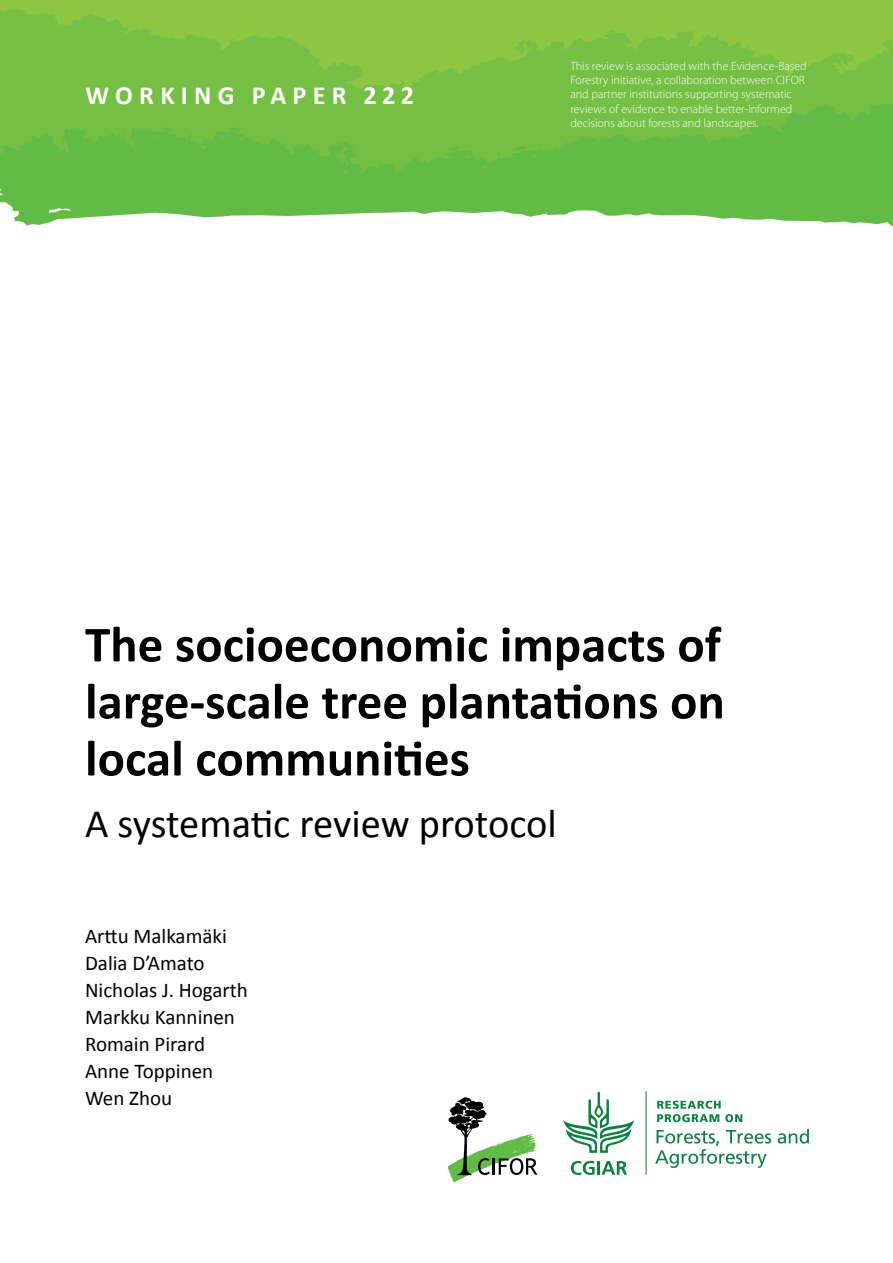
<style>
.page{position:relative;width:893px;height:1263px;background:#fff}
.page>*{position:absolute;margin:0;border:0;box-sizing:border-box;transform-origin:0 0}
.t1{font:700 51px/57px "Calibri";color:#000;text-align:justify}
.t2{font:40.5px "Calibri";letter-spacing:-.005em;color:#000}
.t3{font:700 26.25px "Calibri";letter-spacing:.24em;color:#fff}
.t4{font:21px/27px "Calibri";color:#000}
.t5{font:300 12px/14.4px "Myriad Pro";color:#fff}
</style>
<div class="page">
<svg style="left:447px;top:1097px;width:90px;height:85px"></svg>
<div style="left:0;top:90px;width:893px;height:6px;background:#75c044"></div>
<svg style="left:0;top:0;width:893px;height:90px;background:#81c342"></svg>
<svg style="left:619px;top:19px;width:3px;height:4px"></svg>
<svg style="left:810px;top:49px;width:31px;height:12px"></svg>
<svg style="left:522px;top:44px;width:6px;height:3px"></svg>
<svg style="left:0;top:96px;width:893px;height:131px;background:#75c255"></svg>
<svg style="left:563px;top:1091px;width:71px;height:62px"></svg>
<svg style="left:571px;top:1161px;width:24px;height:14px"></svg>
<hr style="left:597px;top:1161px;width:3px;height:14px;background:#0c8241">
<svg style="left:601px;top:1161px;width:26px;height:14px"></svg>
<svg style="left:657px;top:1101px;width:85px;height:21px"></svg>
<svg style="left:778px;top:1129px;width:31px;height:14px"></svg>
<svg style="left:655px;top:1130px;width:116px;height:38px"></svg>
<hr style="left:646px;top:1091px;width:1px;height:83px;background:#0c8241">
<h3 class="t3" style="left:86px;top:78px;width:330px">WORKING PAPER 222</h3>
<p class="t5" style="left:570px;top:58px;width:238px">This review is associated with the Evidence-Based Forestry initiative, a collaboration between CIFOR and partner institutions supporting systematic reviews of evidence to enable better-informed decisions about forests and landscapes.</p>
<h1 class="t1" style="left:85px;top:616px;width:641px">The socioeconomic impacts of large-scale tree plantations on local communities</h1>
<h2 class="t2" style="left:85px;top:798px;width:473px">A systematic review protocol</h2>
<h3 class="t4" style="left:85px;top:922px;width:164px">Arttu Malkamäki<br>Dalia D’Amato<br>Nicholas J. Hogarth<br>Markku Kanninen<br>Romain Pirard<br>Anne Toppinen<br>Wen Zhou</h3>
</div>
